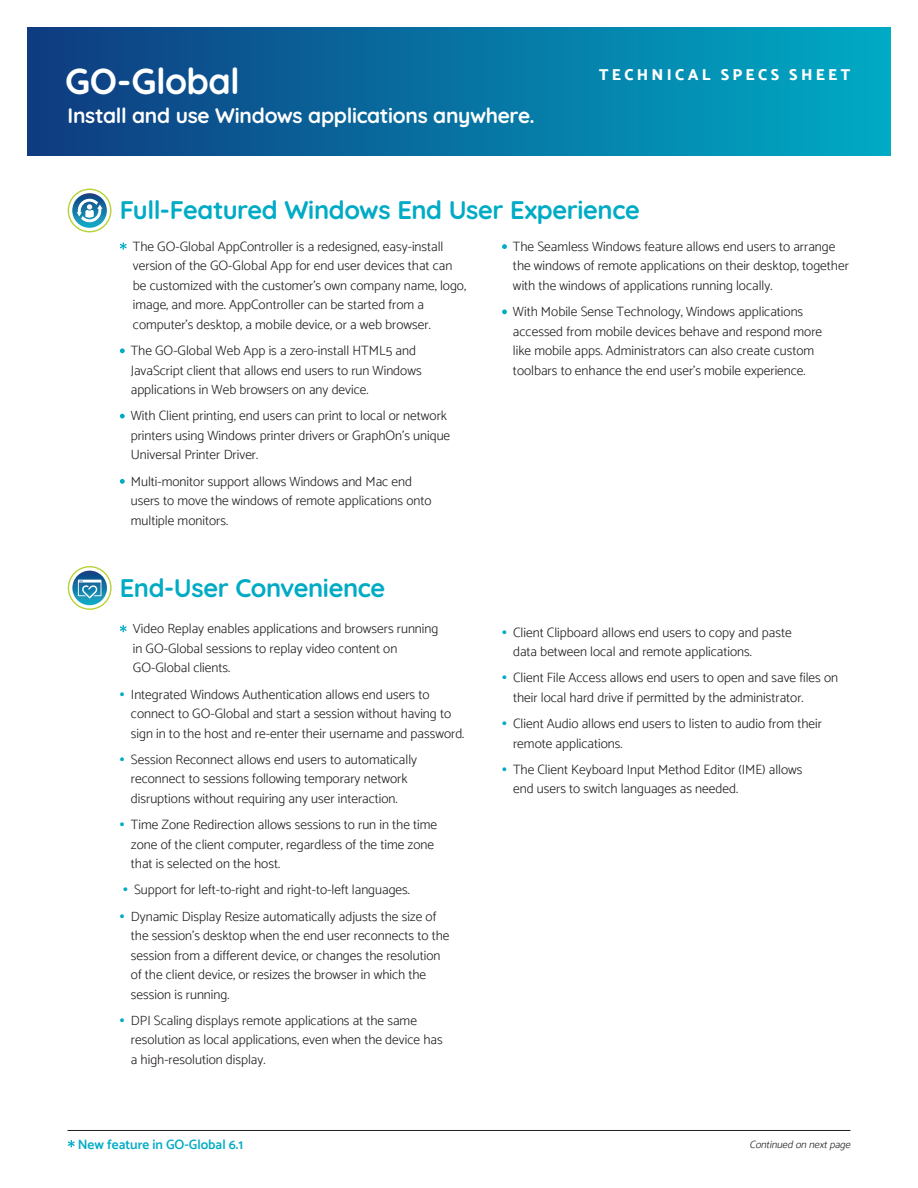
<style>
.page{position:relative;width:918px;height:1188px;background:#fff}
.page>*{position:absolute;margin:0;border:0;box-sizing:border-box;transform-origin:0 0}
.t1{font:300 36px "Quicksand";letter-spacing:-.015em;color:#fff}
.t2{font:300 25.5px "Quicksand";letter-spacing:-.015em;color:#00abc5}
.t3{font:300 21px "Quicksand";letter-spacing:-.015em;color:#fff}
.t4{font:800 15.75px "Catamaran";letter-spacing:.205em;color:#fff}
.Body_9pt{font:300 13.5px/19.5px "Catamaran";color:#231f20}
.Body_9pt-2{font:600 13.5px "Catamaran";color:#00abc5}
.t5{font:italic 300 10.5px "Catamaran";color:#231f20}
.s1{font-family:"Quicksand";color:#00abc5}
</style>
<div class="page">
<div style="left:27px;top:27px;width:864px;height:129px;background:linear-gradient(to right,#0f3b80,#00abc4)"></div>
<svg style="left:120px;top:242px;width:7px;height:8px"></svg>
<svg style="left:120px;top:348px;width:5px;height:5px"></svg>
<svg style="left:120px;top:414px;width:5px;height:5px"></svg>
<svg style="left:120px;top:479px;width:5px;height:5px"></svg>
<svg style="left:502px;top:244px;width:5px;height:5px"></svg>
<svg style="left:502px;top:309px;width:5px;height:5px"></svg>
<svg style="left:120px;top:625px;width:7px;height:7px"></svg>
<hr style="left:67px;top:1130px;width:783px;height:1px;background:#231f20">
<svg style="left:68px;top:1140px;width:7px;height:7px"></svg>
<div style="left:68px;top:189px;width:43px;height:43px;border:1px solid #b6d233;border-radius:50%"></div>
<svg style="left:72px;top:193px;width:35px;height:35px"></svg>
<svg style="left:77px;top:199px;width:26px;height:23px"></svg>
<div style="left:68px;top:566px;width:44px;height:44px;border:1px solid #b6d233;border-radius:50%"></div>
<svg style="left:72px;top:571px;width:35px;height:34px"></svg>
<svg style="left:78px;top:580px;width:23px;height:18px"></svg>
<p class="t1" style="left:65px;top:53px;width:176px">GO-Global</p>
<p class="t3" style="left:68px;top:99px;width:469px">Install and use Windows applications anywhere.</p>
<p class="t4" style="left:599px;top:65px;width:253px">TECHNICAL SPECS SHEET</p>
<p class="t2" style="left:120px;top:190px;width:522px">Full-Featured Windows End User Experience</p>
<p class="Body_9pt" style="left:133px;top:237px;width:335px">The GO-Global AppController is a redesigned, easy-install version of the GO-Global App for end user devices that can be customized with the customer’s own company name, logo, image, and more. AppController can be started from a computer’s desktop, a mobile device, or a web browser.</p>
<p class="Body_9pt" style="left:131px;top:341px;width:292px">The GO-Global Web App is a zero-install HTML5 and<br>JavaScript client that allows end users to run Windows applications in Web browsers on any device.</p>
<p class="Body_9pt" style="left:131px;top:406px;width:321px">With Client printing, end users can print to local or network printers using Windows printer drivers or GraphOn’s unique<br>Universal Printer Driver.</p>
<p class="Body_9pt" style="left:131px;top:471px;width:302px">Multi-monitor support allows Windows and Mac end users to move the windows of remote applications onto multiple monitors.</p>
<p class="Body_9pt" style="left:513px;top:237px;width:337px">The Seamless Windows feature allows end users to arrange the windows of remote applications on their desktop, together with the windows of applications running locally.</p>
<p class="Body_9pt" style="left:513px;top:302px;width:311px">With Mobile Sense Technology, Windows applications accessed from mobile devices behave and respond more like mobile apps. Administrators can also create custom toolbars to enhance the end user’s mobile experience.</p>
<p class="t2" style="left:120px;top:568px;width:267px">End-User Convenience</p>
<p class="Body_9pt" style="left:133px;top:619px;width:307px">Video Replay enables applications and browsers running in GO-Global sessions to replay video content on<br>GO-Global clients.</p>
<p class="Body_9pt" style="left:131px;top:684px;width:335px;text-indent:-11px"><span class="s1">•</span> Integrated Windows Authentication allows end users to connect to GO-Global and start a session without having to sign in to the host and re-enter their username and password.</p>
<p class="Body_9pt" style="left:131px;top:750px;width:288px;text-indent:-11px"><span class="s1">•</span> Session Reconnect allows end users to automatically reconnect to sessions following temporary network disruptions without requiring any user interaction.</p>
<p class="Body_9pt" style="left:131px;top:815px;width:308px;text-indent:-11px"><span class="s1">•</span> Time Zone Redirection allows sessions to run in the time zone of the client computer, regardless of the time zone that is selected on the host.</p>
<p class="Body_9pt" style="left:123px;top:880px;width:288px"><span class="s1">•</span> Support for left-to-right and right-to-left languages.</p>
<p class="Body_9pt" style="left:131px;top:906px;width:320px;text-indent:-11px"><span class="s1">•</span> Dynamic Display Resize automatically adjusts the size of the session’s desktop when the end user reconnects to the session from a different device, or changes the resolution of the client device, or resizes the browser in which the session is running.</p>
<p class="Body_9pt" style="left:131px;top:1011px;width:313px;text-indent:-11px"><span class="s1">•</span> DPI Scaling displays remote applications at the same resolution as local applications, even when the device has a high-resolution display.</p>
<p class="Body_9pt" style="left:513px;top:622px;width:280px;text-indent:-11px"><span class="s1">•</span> Client Clipboard allows end users to copy and paste data between local and remote applications.</p>
<p class="Body_9pt" style="left:513px;top:668px;width:327px;text-indent:-11px"><span class="s1">•</span> Client File Access allows end users to open and save files on their local hard drive if permitted by the administrator.</p>
<p class="Body_9pt" style="left:513px;top:714px;width:310px;text-indent:-11px"><span class="s1">•</span> Client Audio allows end users to listen to audio from their remote applications.</p>
<p class="Body_9pt" style="left:513px;top:759px;width:291px;text-indent:-11px"><span class="s1">•</span> The Client Keyboard Input Method Editor (IME) allows end users to switch languages as needed.</p>
<p class="Body_9pt-2" style="left:78px;top:1136px;width:167px">New feature in GO-Global 6.1</p>
<p class="t5" style="left:750px;top:1138px;width:106px">Continuedonnextpage</p>
</div>
